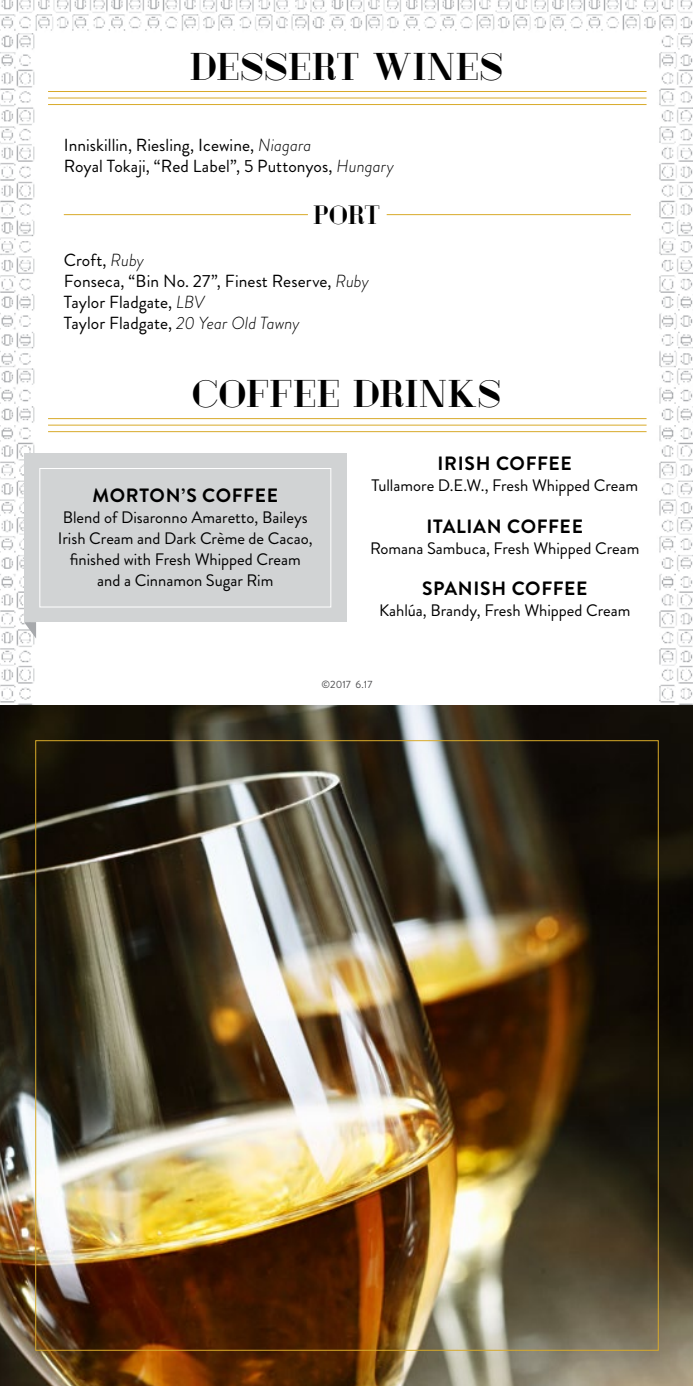
<style>
.page{position:relative;width:693px;height:1386px;background:#fff}
.page>*{position:absolute;margin:0;border:0;box-sizing:border-box;transform-origin:0 0}
.t1{font:38.5px "London Fill";letter-spacing:.02em;color:#000}
.t2{font:26.25px "London Fill";color:#000}
.t3{font:700 19.25px "Brandon Grotesque";letter-spacing:.035em;color:#000}
.t4{font:17.5px/21px "Brandon Grotesque";letter-spacing:.005em;color:#000}
.t5{font:16.62px/21px "Brandon Grotesque";color:#000;text-align:center}
.t6{font:10.5px "Brandon Grotesque";letter-spacing:.01em;color:#4d4d4f}
.s1{font-weight:300;font-style:italic}
</style>
<div class="page">
<img style="left:0;top:0;width:693px;height:705px">
<img style="left:0;top:705px;width:693px;height:681px">
<hr style="left:48px;top:91px;width:599px;height:1px;background:#d8aa29">
<hr style="left:48px;top:104px;width:599px;height:1px;background:#d8aa29">
<hr style="left:48px;top:98px;width:599px;height:1px;background:#d8aa29">
<hr style="left:48px;top:418px;width:599px;height:1px;background:#d8aa29">
<hr style="left:48px;top:431px;width:599px;height:1px;background:#d8aa29">
<hr style="left:48px;top:425px;width:599px;height:1px;background:#d8aa29">
<hr style="left:64px;top:214px;width:244px;height:1px;background:#d8aa29">
<hr style="left:387px;top:214px;width:244px;height:1px;background:#d8aa29">
<div style="left:24px;top:453px;width:322px;height:169px;background:#d1d3d4"></div>
<svg style="left:24px;top:622px;width:12px;height:17px"></svg>
<div style="left:39px;top:468px;width:292px;height:139px;border:1px solid #fff"></div>
<h1 class="t1" style="left:191px;top:46px;width:315px">DESSERT WINES</h1>
<p class="t4" style="left:64px;top:135px;width:332px">Inniskillin, Riesling, Icewine, <span class="s1">Niagara<br></span>Royal Tokaji, “Red Label”, 5 Puttonyos, <span class="s1">Hungary</span></p>
<h2 class="t2" style="left:314px;top:201px;width:68px">PORT</h2>
<p class="t4" style="left:64px;top:249px;width:307px">Croft, <span class="s1">Ruby<br></span>Fonseca, “Bin No. 27”, Finest Reserve, <span class="s1">Ruby<br></span>Taylor Fladgate, <span class="s1">LBV<br></span>Taylor Fladgate, <span class="s1">20 Year Old Tawny</span></p>
<h1 class="t1" style="left:193px;top:373px;width:310px">COFFEE DRINKS</h1>
<p class="t3" style="left:92px;top:482px;width:187px">MORTON’S COFFEE</p>
<p class="t5" style="left:58px;top:508px;width:256px">Blend of Disaronno Amaretto, Baileys<br>Irish Cream and Dark Crème de Cacao, finished with Fresh Whipped Cream and a Cinnamon Sugar Rim</p>
<p class="t3" style="left:438px;top:450px;width:136px">IRISH COFFEE</p>
<p class="t5" style="left:371px;top:475px;width:268px">Tullamore D.E.W., Fresh Whipped Cream</p>
<p class="t3" style="left:427px;top:513px;width:158px">ITALIAN COFFEE</p>
<p class="t5" style="left:370px;top:538px;width:271px">Romana Sambuca, Fresh Whipped Cream</p>
<p class="t3" style="left:422px;top:575px;width:167px">SPANISH COFFEE</p>
<p class="t5" style="left:379px;top:600px;width:253px">Kahlúa, Brandy, Fresh Whipped Cream</p>
<p class="t6" style="left:322px;top:677px;width:52px">©2017 6.17</p>
</div>
